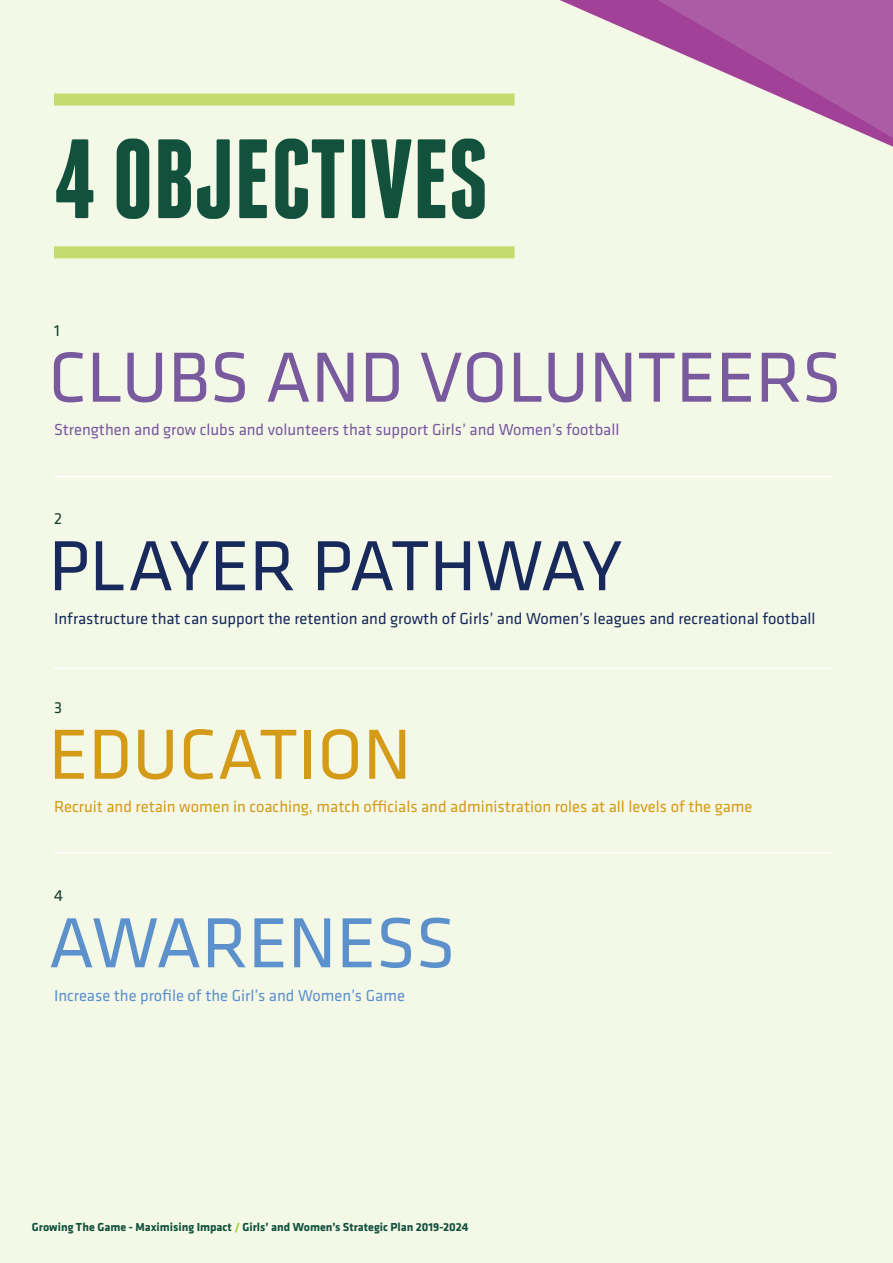
<style>
.page{position:relative;width:893px;height:1263px;background:#f4f8e7}
.page>*{position:absolute;margin:0;border:0;box-sizing:border-box;transform-origin:0 0}
.t1{font:700 112.5px "Franchise";color:#12523d}
.t2{font:73.5px "Klavika";color:#795a9e}
.t3{font:73.5px "Klavika";color:#182a5b}
.t4{font:73.5px "Klavika";color:#d49b19}
.t5{font:73.5px "Klavika";color:#5d91cc}
.t6{font:16.5px "Klavika";color:#182a5b}
.t7{font:16.5px "Klavika";color:#d49b19}
.t8{font:16.5px "Klavika";color:#795a9e}
.t9{font:16.5px "Klavika";color:#5d91cc}
.t10{font:16.5px "Klavika";color:#103d29}
.t11{font:700 12px "Klavika";color:#12523d}
.s1{color:#96c93c}
</style>
<div class="page">
<svg style="left:560px;top:0;width:333px;height:147px"></svg>
<svg style="left:657px;top:0;width:236px;height:138px"></svg>
<div style="left:54px;top:93px;width:460px;height:12px;background:#c4db6d"></div>
<div style="left:54px;top:246px;width:460px;height:12px;background:#c4db6d"></div>
<hr style="left:54px;top:476px;width:779px;height:1px;background:#fff">
<hr style="left:54px;top:668px;width:779px;height:1px;background:#fff">
<hr style="left:54px;top:852px;width:779px;height:1px;background:#fff">
<p class="t1" style="left:54px;top:126px;width:436px">4 OBJECTIVES</p>
<p class="t10" style="left:54px;top:321px;width:7px">1</p>
<p class="t2" style="left:49px;top:337px;width:794px">CLUBS AND VOLUNTEERS</p>
<p class="t8" style="left:54px;top:421px;width:567px">Strengthen and grow clubs and volunteers that support Girls’ and Women’s football</p>
<p class="t10" style="left:54px;top:510px;width:10px">2</p>
<p class="t3" style="left:49px;top:526px;width:575px">PLAYER PATHWAY</p>
<p class="t6" style="left:54px;top:609px;width:763px">Infrastructure that can support the retention and growth of Girls’ and Women’s leagues and recreational football</p>
<p class="t10" style="left:54px;top:698px;width:10px">3</p>
<p class="t4" style="left:49px;top:714px;width:364px">EDUCATION</p>
<p class="t7" style="left:54px;top:798px;width:700px">Recruit and retain women in coaching, match officials and administration roles at all levels of the game</p>
<p class="t10" style="left:54px;top:887px;width:10px">4</p>
<p class="t5" style="left:49px;top:903px;width:408px">AWARENESS</p>
<p class="t9" style="left:54px;top:986px;width:352px">Increase the profile of the Girl’s and Women’s Game</p>
<p class="t11" style="left:32px;top:1220px;width:438px">Growing The Game - Maximising Impact <span class="s1">/</span> Girls’ and Women’s Strategic Plan 2019-2024</p>
</div>
